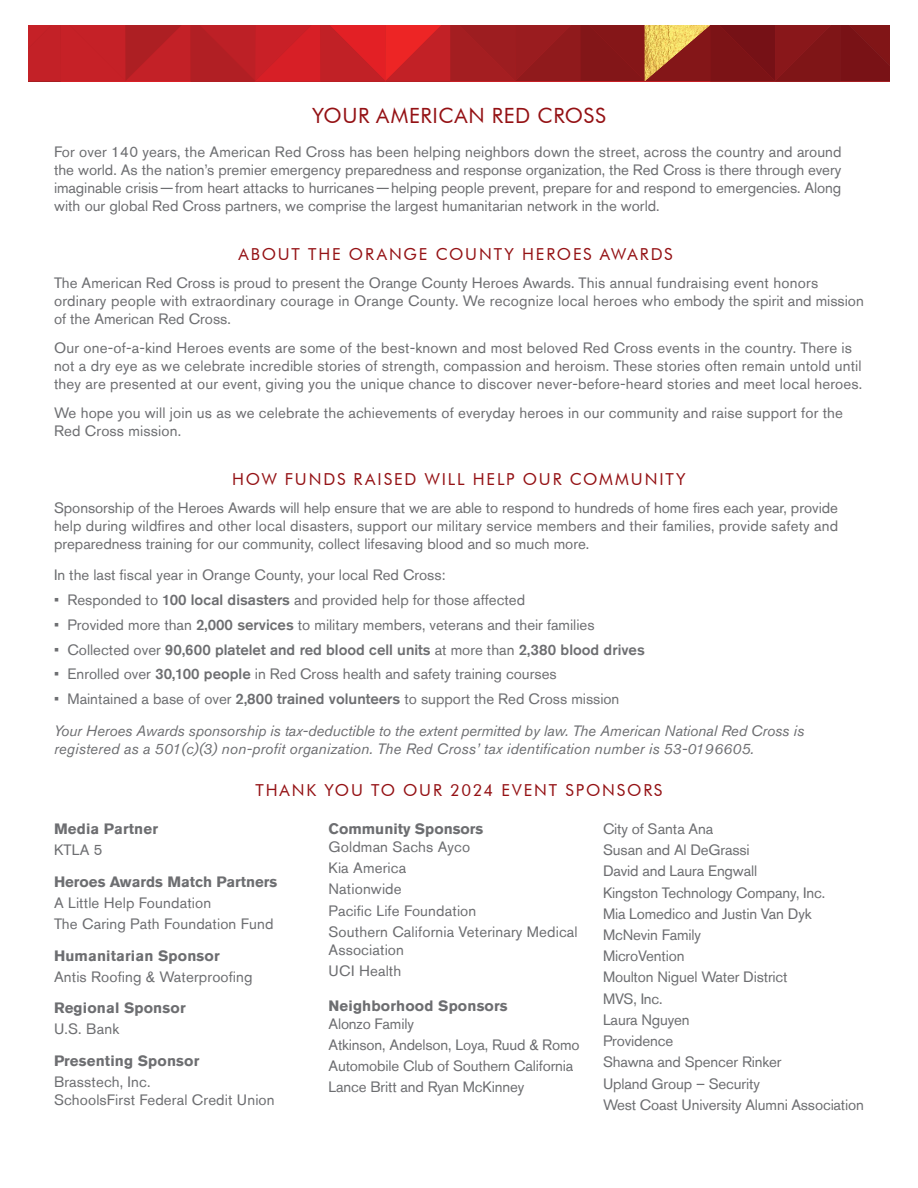
<style>
.page{position:relative;width:918px;height:1188px;background:#fff}
.page>*{position:absolute;margin:0;border:0;box-sizing:border-box;transform-origin:0 0}
.t1{font:21px "Futura BT";letter-spacing:.03em;color:#941114}
.t2{font:16.5px "Futura BT";letter-spacing:.11em;color:#941114}
.t3{font:15px/21.3px "Akzidenz Grotesk Std";color:#6d6e71}
.t4{font:italic 15px/31.5px "Akzidenz Grotesk Std";letter-spacing:-.005em;color:#6d6e71}
.t5{font:700 15px "Akzidenz Grotesk Std";letter-spacing:.01em;color:#6d6e71}
.t6{font:500 15px "Akzidenz Grotesk Std";color:#6d6e71}
.s1{font-weight:500}
.s2{font-weight:400}
.s3{font-style:normal}
.s4{font-weight:500;font-style:normal}
</style>
<div class="page">
<svg style="left:28px;top:25px;width:862px;height:57px;background:#a91c20"></svg>
<img style="left:645px;top:25px;width:65px;height:56px">
<h1 class="t1" style="left:312px;top:103px;width:295px">YOUR AMERICAN RED CROSS</h1>
<p class="t3" style="left:54px;top:142px;width:789px;line-height:18px;text-align:justify">For over 140 years, the American Red Cross has been helping neighbors down the street, across the country and around the world. As the nation’s premier emergency preparedness and response organization, the Red Cross is there through every imaginable crisis—from heart attacks to hurricanes—helping people prevent, prepare for and respond to emergencies. Along with our global Red Cross partners, we comprise the largest humanitarian network in the world.</p>
<p class="t2" style="left:238px;top:244px;width:436px">ABOUT THE ORANGE COUNTY HEROES AWARDS</p>
<p class="t3" style="left:54px;top:274px;width:811px;line-height:18px">The American Red Cross is proud to present the Orange County Heroes Awards. This annual fundraising event honors ordinary people with extraordinary courage in Orange County. We recognize local heroes who embody the spirit and mission of the American Red Cross.</p>
<p class="t3" style="left:54px;top:338px;width:810px;line-height:18px">Our one-of-a-kind Heroes events are some of the best-known and most beloved Red Cross events in the country. There is not a dry eye as we celebrate incredible stories of strength, compassion and heroism. These stories often remain untold until they are presented at our event, giving you the unique chance to discover never-before-heard stories and meet local heroes.</p>
<p class="t3" style="left:54px;top:403px;width:791px;line-height:18px">We hope you will join us as we celebrate the achievements of everyday heroes in our community and raise support for the<br>Red Cross mission.</p>
<p class="t2" style="left:232px;top:469px;width:455px">HOW FUNDS RAISED WILL HELP OUR COMMUNITY</p>
<p class="t3" style="left:54px;top:498px;width:786px;line-height:18px;text-align:justify">Sponsorship of the Heroes Awards will help ensure that we are able to respond to hundreds of home fires each year, provide help during wildfires and other local disasters, support our military service members and their families, provide safety and preparedness training for our community, collect lifesaving blood and so much more.</p>
<p class="t3" style="left:54px;top:564px;width:393px">In the last fiscal year in Orange County, your local Red Cross:</p>
<p class="t3" style="left:54px;top:589px;width:473px">• Responded to <span class="s1">100 local disasters</span> and provided help for those affected</p>
<p class="t3" style="left:54px;top:614px;width:542px">• Provided more than <span class="s1">2,000 services</span> to military members, veterans and their families</p>
<p class="t6" style="left:54px;top:640px;width:592px"><span class="s2">• Collected over</span> 90,600 platelet and red blood cell units <span class="s2">at more than</span> 2,380 blood drives</p>
<p class="t3" style="left:54px;top:663px;width:504px">• Enrolled over <span class="s1">30,100 people</span> in Red Cross health and safety training courses</p>
<p class="t4" style="left:54px;top:683px;width:752px"><span class="s3">• Maintained a base of over</span> <span class="s4">2,800 trained volunteers</span> <span class="s3">to support the Red Cross mission<br></span>Your Heroes Awards sponsorship is tax-deductible to the extent permitted by law. The American National Red Cross is</p>
<p class="t4" style="left:54px;top:732px;width:702px">registered as a 501(c)(3) non-profit organization. The Red Cross’ tax identification number is 53-0196605.</p>
<p class="t2" style="left:256px;top:780px;width:408px">THANK YOU TO OUR 2024 EVENT SPONSORS</p>
<p class="t5" style="left:54px;top:820px;width:105px">Media Partner</p>
<p class="t3" style="left:54px;top:839px;width:50px">KTLA 5</p>
<p class="t5" style="left:54px;top:873px;width:225px">Heroes Awards Match Partners</p>
<p class="t3" style="left:54px;top:892px;width:221px">A Little Help Foundation<br>The Caring Path Foundation Fund</p>
<p class="t5" style="left:54px;top:947px;width:167px">Humanitarian Sponsor</p>
<p class="t3" style="left:54px;top:966px;width:200px">Antis Roofing &amp; Waterproofing</p>
<p class="t5" style="left:54px;top:999px;width:133px">Regional Sponsor</p>
<p class="t3" style="left:54px;top:1019px;width:67px">U.S. Bank</p>
<p class="t5" style="left:54px;top:1052px;width:147px">Presenting Sponsor</p>
<p class="t3" style="left:54px;top:1073px;width:222px;line-height:18px">Brasstech, Inc.<br>SchoolsFirst Federal Credit Union</p>
<p class="t5" style="left:328px;top:820px;width:156px">Community Sponsors</p>
<p class="t3" style="left:328px;top:836px;width:251px">Goldman Sachs Ayco<br>Kia America<br>Nationwide<br>Pacific Life Foundation<br>Southern California Veterinary Medical</p>
<p class="t3" style="left:328px;top:939px;width:77px">Association<br>UCI Health</p>
<p class="t5" style="left:328px;top:997px;width:181px">Neighborhood Sponsors</p>
<p class="t3" style="left:328px;top:1013px;width:253px">Alonzo Family<br>Atkinson, Andelson, Loya, Ruud &amp; Romo<br>Automobile Club of Southern California<br>Lance Britt and Ryan McKinney</p>
<p class="t3" style="left:603px;top:818px;width:262px">City of Santa Ana<br>Susan and Al DeGrassi<br>David and Laura Engwall<br>Kingston Technology Company, Inc.<br>Mia Lomedico and Justin Van Dyk<br>McNevin Family<br>MicroVention<br>Moulton Niguel Water District<br>MVS, Inc.<br>Laura Nguyen<br>Providence<br>Shawna and Spencer Rinker<br>Upland Group – Security<br>West Coast University Alumni Association</p>
</div>
